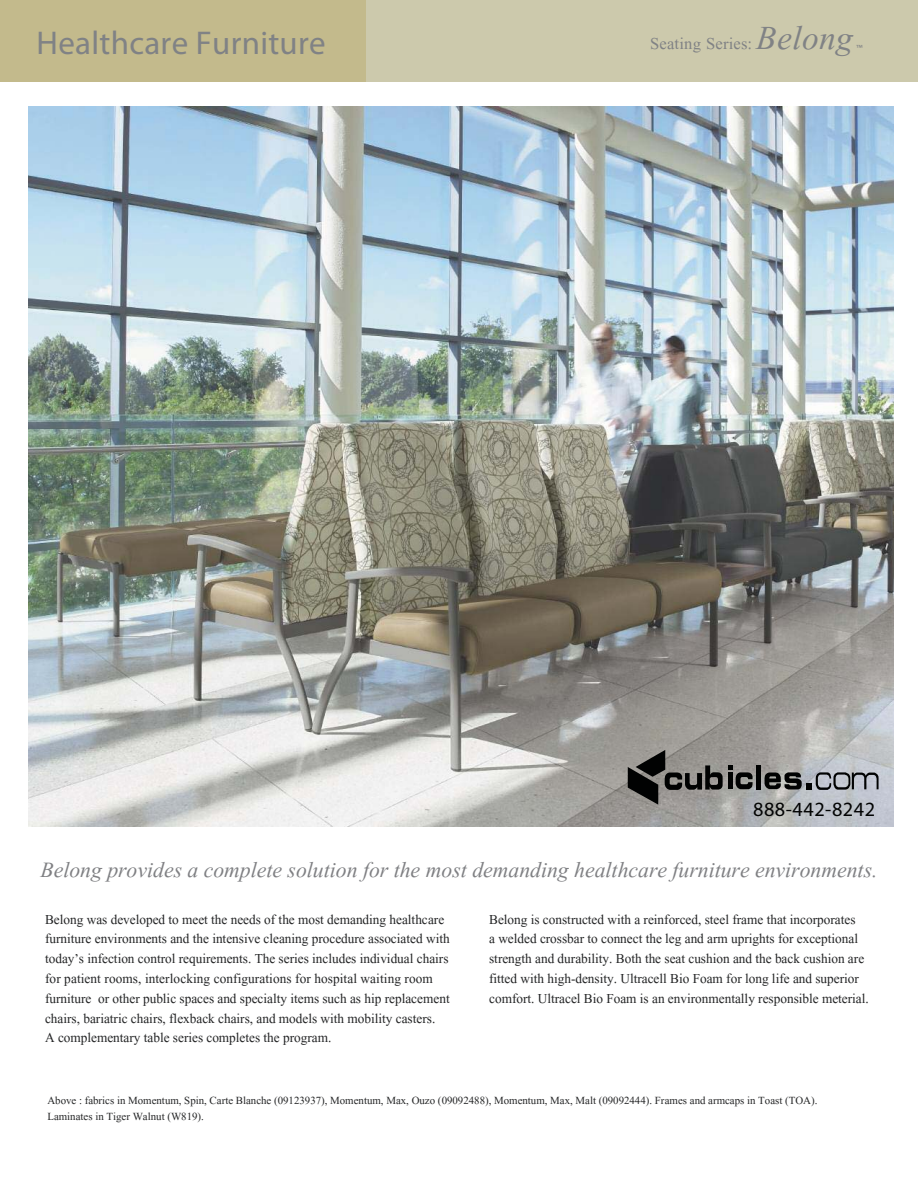
<style>
.page{position:relative;width:918px;height:1188px;background:#fff}
.page>*{position:absolute;margin:0;border:0;box-sizing:border-box;transform-origin:0 0}
.t1{font:300 33px "ITC Garamond Std";letter-spacing:.01em;color:#808285}
.t2{font:italic 27px "Aparajita";color:#7f8083}
.t3{font:20.55px "Aparajita";letter-spacing:.01em;color:#808285}
.t4{font:700 20.25px "Century Gothic";letter-spacing:.025em;color:#020303}
.t5{font:16.95px/19.8px "Aparajita";color:#242526}
.t6{font:13.5px/16.2px "Aparajita";color:#242526}
.t7{font:300 10.5px "ITC Garamond Std";color:#808285}
.s1{font-style:italic;font-size:41.55px}
</style>
<div class="page">
<img style="left:28px;top:106px;width:865px;height:720px">
<div style="left:0;top:0;width:366px;height:82px;background:#c3ba8c"></div>
<div style="left:366px;top:0;width:552px;height:82px;background:#ccc9ac"></div>
<svg style="left:628px;top:750px;width:125px;height:55px;background:#6f6e6b"></svg>
<div style="left:756px;top:765px;width:5px;height:24px;background:#010202"></div>
<svg style="left:765px;top:772px;width:114px;height:18px;background:#727478"></svg>
<h1 class="t1" style="left:37px;top:24px;width:291px">Healthcare Furniture</h1>
<p class="t3" style="left:650px;top:34px;width:204px">Seating Series: <span class="s1">Belong</span></p>
<p class="t7" style="left:856px;top:42px;width:8px">™</p>
<p class="t4" style="left:753px;top:797px;width:123px">888-442-8242</p>
<h2 class="t2" style="left:40px;top:857px;width:839px">Belong provides a complete solution for the most demanding healthcare furniture environments.</h2>
<p class="t5" style="left:45px;top:911px;width:406px">Belong was developed to meet the needs of the most demanding healthcare furniture environments and the intensive cleaning procedure associated with today’s infection control requirements. The series includes individual chairs for patient rooms, interlocking configurations for hospital waiting room furniture or other public spaces and specialty items such as hip replacement chairs, bariatric chairs, flexback chairs, and models with mobility casters.<br>A complementary table series completes the program.</p>
<p class="t5" style="left:489px;top:911px;width:381px">Belong is constructed with a reinforced, steel frame that incorporates<br>a welded crossbar to connect the leg and arm uprights for exceptional strength and durability. Both the seat cushion and the back cushion are fitted with high-density. Ultracell Bio Foam for long life and superior comfort. Ultracel Bio Foam is an environmentally responsible meterial.</p>
<p class="t6" style="left:47px;top:1093px;width:772px">Above : fabrics in Momentum, Spin, Carte Blanche (09123937), Momentum, Max, Ouzo (09092488), Momentum, Max, Malt (09092444). Frames and armcaps in Toast (TOA).<br>Laminates in Tiger Walnut (W819).</p>
</div>
